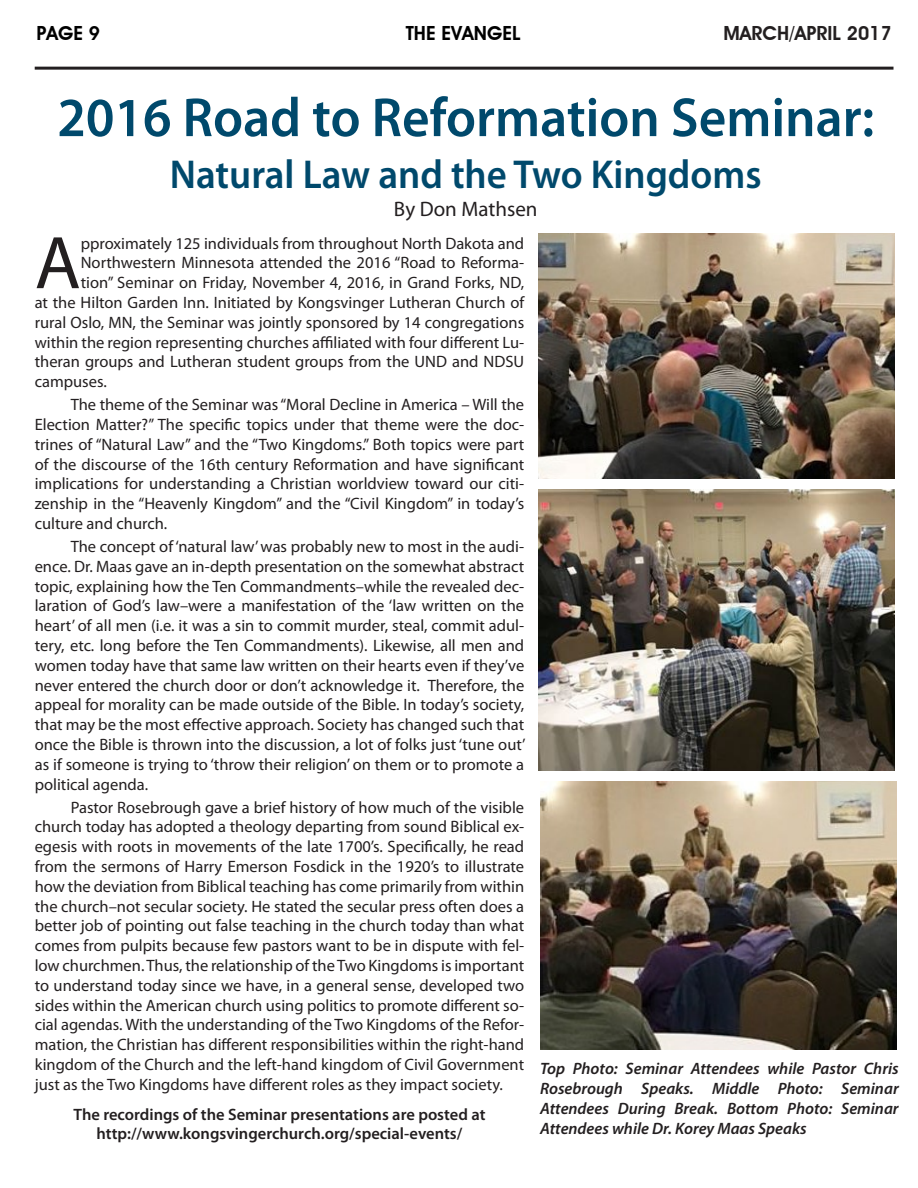
<style>
.page{position:relative;width:918px;height:1188px;background:#fff}
.page>*{position:absolute;margin:0;border:0;box-sizing:border-box;transform-origin:0 0}
.t1{font:75.3px "Myriad Pro";color:#231f20}
.t2{font:600 55.5px "Myriad Pro";color:#00496c;scale:.96 1}
.t3{font:600 40.5px "Myriad Pro";color:#00496c;scale:.96 1}
.t4{font:21px "Myriad Pro";color:#231f20}
.t5{font:600 19.5px "Advantage";color:#000}
.t6{font:600 19.5px "Advantage";color:#231f20}
.t7{font:16.5px/19.8px "Myriad Pro";color:#231f20;text-align:justify}
.t8{font:italic 600 16.5px/19.8px "Myriad Pro";color:#231f20;text-align:justify}
.t9{font:600 16.5px/19.8px "Myriad Pro";color:#231f20;text-align:center}
</style>
<div class="page">
<hr style="left:35px;top:67px;width:859px;height:3px;background:#231f20">
<img style="left:538px;top:234px;width:357px;height:244px">
<img style="left:538px;top:489px;width:357px;height:282px">
<img style="left:540px;top:781px;width:357px;height:268px">
<p class="t5" style="left:36px;top:21px;width:65px">PAGE 9</p>
<p class="t5" style="left:406px;top:21px;width:116px">THE EVANGEL</p>
<p class="t6" style="left:723px;top:21px;width:170px">MARCH/APRIL 2017</p>
<h2 class="t2" style="left:57px;top:82px;width:852px">2016 Road to Reformation Seminar:</h2>
<h3 class="t3" style="left:170px;top:149px;width:618px">Natural Law and the Two Kingdoms</h3>
<p class="t4" style="left:394px;top:196px;width:145px">By Don Mathsen</p>
<h1 class="t1" style="left:35px;top:216px;width:48px">A</h1>
<p class="t7" style="left:81px;top:233px;width:445px">pproximately 125 individuals from throughout North Dakota and</p>
<p class="t7" style="left:81px;top:253px;width:445px">Northwestern Minnesota attended the 2016 “Road to Reforma-</p>
<p class="t7" style="left:81px;top:272px;width:445px">tion” Seminar on Friday, November 4, 2016, in Grand Forks, ND,</p>
<p class="t7" style="left:35px;top:292px;width:491px">at the Hilton Garden Inn. Initiated by Kongsvinger Lutheran Church of</p>
<p class="t7" style="left:35px;top:312px;width:491px">rural Oslo, MN, the Seminar was jointly sponsored by 14 congregations</p>
<p class="t7" style="left:35px;top:332px;width:491px">within the region representing churches affiliated with four different Lu-</p>
<p class="t7" style="left:35px;top:352px;width:491px">theran groups and Lutheran student groups from the UND and NDSU</p>
<p class="t7" style="left:35px;top:371px;width:74px">campuses.</p>
<p class="t7" style="left:35px;top:395px;width:491px;text-indent:36px">The theme of the Seminar was “Moral Decline in America – Will the Election Matter?” The specific topics under that theme were the doc&shy;trines of “Natural Law” and the “Two Kingdoms.” Both topics were part of the discourse of the 16th century Reformation and have significant implications for understanding a Christian worldview toward our citi&shy;zenship in the “Heavenly Kingdom” and the “Civil Kingdom” in today’s culture and church.</p>
<p class="t7" style="left:35px;top:536px;width:492px;text-indent:36px">The concept of ‘natural law’ was probably new to most in the audi&shy;ence. Dr. Maas gave an in-depth presentation on the somewhat abstract topic, explaining how the Ten Commandments–while the revealed dec&shy;laration of God’s law–were a manifestation of the ‘law written on the heart’ of all men (i.e. it was a sin to commit murder, steal, commit adul&shy;tery, etc. long before the Ten Commandments). Likewise, all men and women today have that same law written on their hearts even if they’ve never entered the church door or don’t acknowledge it. Therefore, the appeal for morality can be made outside of the Bible. In today’s society, that may be the most effective approach. Society has changed such that once the Bible is thrown into the discussion, a lot of folks just ‘tune out’ as if someone is trying to ‘throw their religion’ on them or to promote a political agenda.</p>
<p class="t7" style="left:35px;top:797px;width:491px;text-indent:36px">Pastor Rosebrough gave a brief history of how much of the visible church today has adopted a theology departing from sound Biblical ex&shy;egesis with roots in movements of the late 1700’s. Specifically, he read from the sermons of Harry Emerson Fosdick in the 1920’s to illustrate how the deviation from Biblical teaching has come primarily from within the church–not secular society. He stated the secular press often does a better job of pointing out false teaching in the church today than what comes from pulpits because few pastors want to be in dispute with fel&shy;low churchmen. Thus, the relationship of the Two Kingdoms is important to understand today since we have, in a general sense, developed two sides within the American church using politics to promote different so&shy;cial agendas. With the understanding of the Two Kingdoms of the Refor&shy;mation, the Christian has different responsibilities within the right-hand kingdom of the Church and the left-hand kingdom of Civil Government just as the Two Kingdoms have different roles as they impact society.</p>
<p class="t9" style="left:74px;top:1104px;width:413px">The recordings of the Seminar presentations are posted at http://www.kongsvingerchurch.org/special-events/</p>
<p class="t8" style="left:540px;top:1059px;width:360px">Top Photo: Seminar Attendees while Pastor Chris Rosebrough Speaks. Middle Photo: Seminar Attendees During Break. Bottom Photo: Seminar Attendees while Dr. Korey Maas Speaks</p>
</div>
